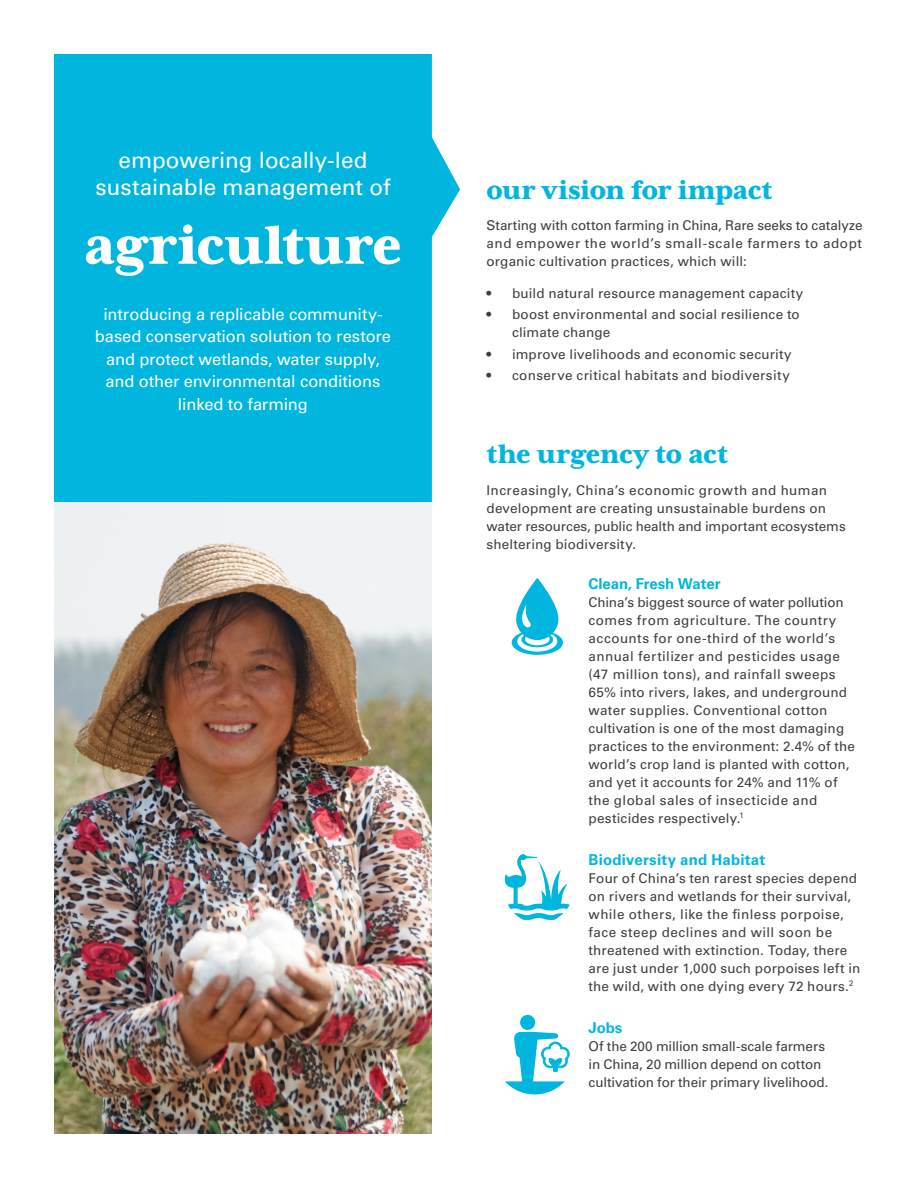
<style>
.page{position:relative;width:918px;height:1188px;background:#fff}
.page>*{position:absolute;margin:0;border:0;box-sizing:border-box;transform-origin:0 0}
.t1{font:800 61.5px "Mrs Eaves XL Serif OT";letter-spacing:-.005em;color:#fff}
.t2{font:800 30px "Mrs Eaves XL Serif OT";letter-spacing:-.015em;color:#00b6de}
.t3{font:22.5px/27px "Univers LT Pro 55 Roman";letter-spacing:-.005em;color:#fff;text-align:center}
.t4{font:16.5px/22.5px "Univers LT Pro 55 Roman";letter-spacing:-.005em;color:#fff;text-align:center}
.t5{font:700 15px "Univers LT Pro 65";letter-spacing:.01em;color:#00b6de}
.t6{font:13.5px/18px "Univers LT Pro 55 Roman";letter-spacing:.015em;color:#3e3e3f}
.t7{font:13.5px/18px "Univers LT Pro 55 Roman";letter-spacing:-.01em;color:#3e3e3f}
</style>
<div class="page">
<div style="left:54px;top:54px;width:406px;height:448px;background:#00b6de"></div>
<img style="left:54px;top:502px;width:378px;height:632px">
<div style="left:520px;top:1015px;width:15px;height:15px;background:#00b6de;border-radius:50%"></div>
<svg style="left:505px;top:1032px;width:65px;height:62px"></svg>
<svg style="left:511px;top:578px;width:52px;height:77px"></svg>
<svg style="left:505px;top:854px;width:65px;height:66px"></svg>
<p class="t3" style="left:96px;top:146px;width:297px">empowering locally-led sustainable management of</p>
<p class="t1" style="left:84px;top:215px;width:320px">agriculture</p>
<p class="t4" style="left:95px;top:303px;width:298px">introducing a replicable community&shy;based conservation solution to restore and protect wetlands, water supply, and other environmental conditions linked to farming</p>
<p class="t2" style="left:487px;top:175px;width:288px">our vision for impact</p>
<p class="t6" style="left:487px;top:216px;width:377px;text-align:justify">Starting with cotton farming in China, Rare seeks to catalyze and empower the world’s small-scale farmers to adopt organic cultivation practices, which will:</p>
<p class="t6" style="left:487px;top:284px;width:318px">• build natural resource management capacity</p>
<p class="t6" style="left:512px;top:305px;width:289px;text-indent:-26px">• boost environmental and social resilience to climate change</p>
<p class="t6" style="left:487px;top:345px;width:307px">• improve livelihoods and economic security</p>
<p class="t6" style="left:487px;top:366px;width:305px">• conserve critical habitats and biodiversity</p>
<p class="t2" style="left:487px;top:439px;width:243px">the urgency to act</p>
<p class="t6" style="left:487px;top:481px;width:361px">Increasingly, China’s economic growth and human development are creating unsustainable burdens on water resources, public health and important ecosystems sheltering biodiversity.</p>
<p class="t5" style="left:589px;top:575px;width:133px">Clean, Fresh Water</p>
<p class="t6" style="left:589px;top:593px;width:268px">China’s biggest source of water pollution comes from agriculture. The country accounts for one-third of the world’s annual fertilizer and pesticides usage (47 million tons), and rainfall sweeps 65% into rivers, lakes, and underground water supplies. Conventional cotton cultivation is one of the most damaging practices to the environment: 2.4% of the world’s crop land is planted with cotton, and yet it accounts for 24% and 11% of the global sales of insecticide and pesticides respectively.<sup>1</sup></p>
<p class="t5" style="left:589px;top:851px;width:178px">Biodiversity and Habitat</p>
<p class="t6" style="left:589px;top:869px;width:273px">Four of China’s ten rarest species depend on rivers and wetlands for their survival, while others, like the finless porpoise, face steep declines and will soon be threatened with extinction. Today, there are just under 1,000 such porpoises left in the wild, with one dying every 72 hours.<sup>2</sup></p>
<p class="t5" style="left:589px;top:1019px;width:35px">Jobs</p>
<p class="t7" style="left:589px;top:1037px;width:241px">Of the 200 million small-scale farmers in China, 20 million depend on cotton cultivation for their primary livelihood.</p>
</div>
